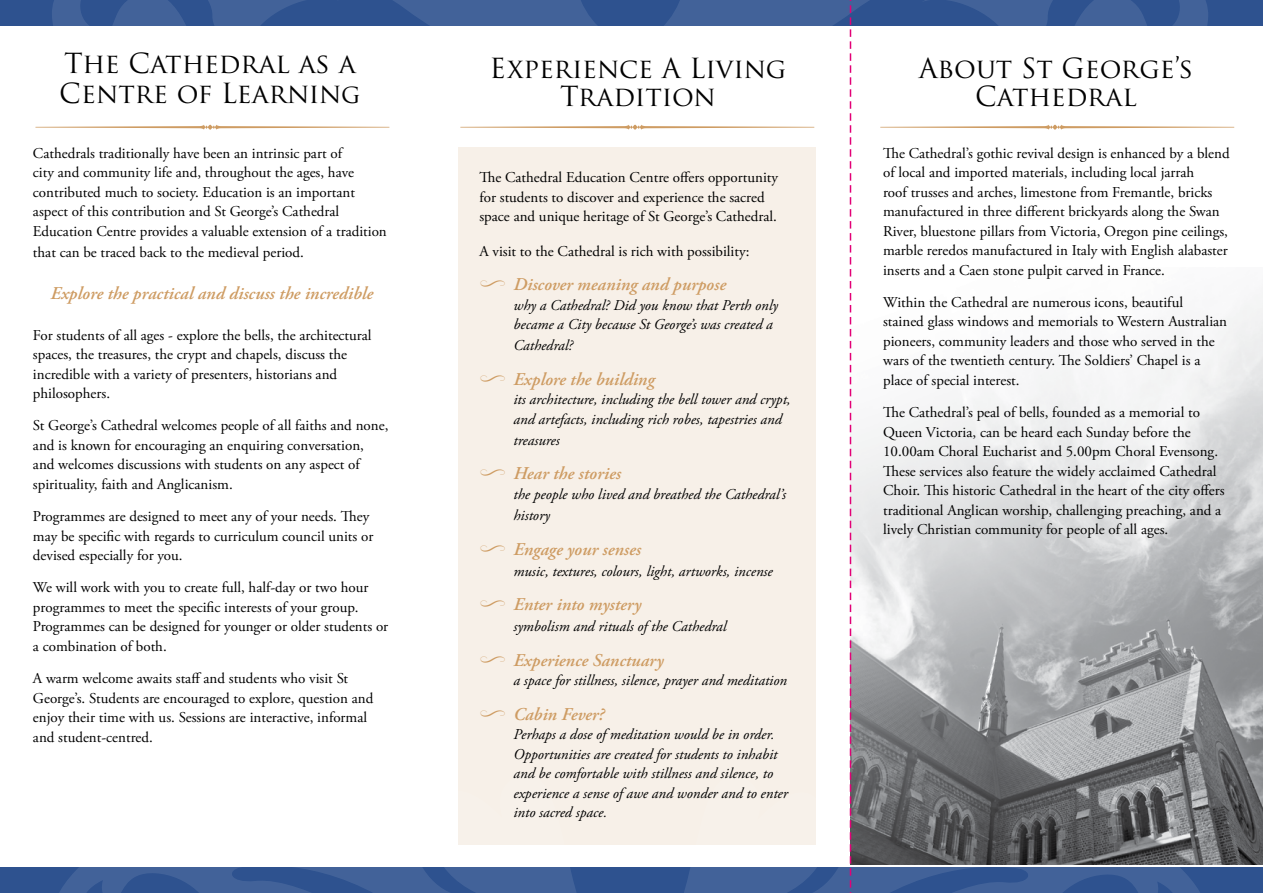
<style>
.page{position:relative;width:1263px;height:893px;background:#fff}
.page>*{position:absolute;margin:0;border:0;box-sizing:border-box;transform-origin:0 0}
.t1{font:27px/28.5px "Trajan Pro";color:#000;text-align:center}
.t2{font:italic 600 18px "Adobe Garamond Pro";color:#ce9c63}
.t3{font:15px/19.5px "Adobe Garamond Pro";color:#000}
.t4{font:italic 15px/19.5px "Adobe Garamond Pro";color:#000}
.s1{font-size:25.5px}
</style>
<div class="page">
<div style="left:458px;top:148px;width:357px;height:697px;background:#f7f0e8"></div>
<div style="left:0;top:867px;width:1263px;height:26px;background:#2e528f"></div>
<svg style="left:59px;top:867px;width:517px;height:26px;fill:#426299"></svg>
<svg style="left:684px;top:679px;width:525px;height:214px;fill:#f7f0e8"></svg>
<div style="left:0;top:0;width:1263px;height:26px;background:#2e528f"></div>
<svg style="left:52px;top:0;width:524px;height:148px"></svg>
<svg style="left:576px;top:0;width:632px;height:178px"></svg>
<img style="left:851px;top:269px;width:412px;height:595px">
<svg style="left:460px;top:125px;width:354px;height:5px"></svg>
<svg style="left:880px;top:125px;width:354px;height:5px"></svg>
<svg style="left:35px;top:125px;width:354px;height:5px"></svg>
<svg style="left:850px;top:0;width:1px;height:893px"></svg>
<h1 class="t1" style="left:59px;top:48px;width:303px;line-height:30px;text-align:left">The Cathedral as a<br>Centre of Learnin<span class="s1">g</span></h1>
<p class="t3" style="left:33px;top:144px;width:355px">Cathedrals traditionally have been an intrinsic part of<br>city and community life and, throughout the ages, have contributed much to society. Education is an important aspect of this contribution and St George’s Cathedral Education Centre provides a valuable extension of a tradition</p>
<p class="t3" style="left:33px;top:243px;width:272px">that can be traced back to the medieval period.</p>
<p class="t2" style="left:51px;top:283px;width:324px">Explore the practical and discuss the incredible</p>
<p class="t3" style="left:33px;top:326px;width:340px">For students of all ages - explore the bells, the architectural spaces, the treasures, the crypt and chapels, discuss the incredible with a variety of presenters, historians and philosophers.</p>
<p class="t3" style="left:33px;top:416px;width:357px">St George’s Cathedral welcomes people of all faiths and none, and is known for encouraging an enquiring conversation, and welcomes discussions with students on any aspect of spirituality, faith and Anglicanism.</p>
<p class="t3" style="left:33px;top:507px;width:342px">Programmes are designed to meet any of your needs. They may be specific with regards to curriculum council units or devised especially for you.</p>
<p class="t3" style="left:33px;top:578px;width:357px">We will work with you to create full, half-day or two hour programmes to meet the specific interests of your group.<br>Programmes can be designed for younger or older students or a combination of both.</p>
<p class="t3" style="left:33px;top:669px;width:342px">A warm welcome awaits staff and students who visit St George’s. Students are encouraged to explore, question and enjoy their time with us. Sessions are interactive, informal and student-centred.</p>
<h1 class="t1" style="left:490px;top:53px;width:298px">Experience A Living<br>Tradition</h1>
<p class="t3" style="left:479px;top:168px;width:300px">The Cathedral Education Centre offers opportunity for students to discover and experience the sacred space and unique heritage of St George’s Cathedral.</p>
<p class="t3" style="left:479px;top:242px;width:271px">A visit to the Cathedral is rich with possibility:</p>
<p class="t2" style="left:513px;top:274px;width:214px">Discover meaning and purpose</p>
<p class="t4" style="left:513px;top:296px;width:266px">why a Cathedral? Did you know that Perth only became a City because St George’s was created a</p>
<p class="t4" style="left:513px;top:336px;width:61px">Cathedral?</p>
<p class="t2" style="left:513px;top:369px;width:143px">Explore the building</p>
<p class="t4" style="left:513px;top:390px;width:279px">its architecture, including the bell tower and crypt, and artefacts, including rich robes, tapestries and</p>
<p class="t4" style="left:513px;top:431px;width:48px">treasures</p>
<p class="t2" style="left:513px;top:463px;width:109px">Hear the stories</p>
<p class="t4" style="left:513px;top:484px;width:274px;line-height:21px">the people who lived and breathed the Cathedral’s history</p>
<p class="t2" style="left:513px;top:538px;width:129px">Engage your senses</p>
<p class="t4" style="left:513px;top:561px;width:261px">music, textures, colours, light, artworks, incense</p>
<p class="t2" style="left:513px;top:594px;width:129px">Enter into mystery</p>
<p class="t4" style="left:513px;top:617px;width:215px">symbolism and rituals of the Cathedral</p>
<p class="t2" style="left:513px;top:650px;width:151px">Experience Sanctuary</p>
<p class="t4" style="left:513px;top:671px;width:275px">a space for stillness, silence, prayer and meditation</p>
<p class="t2" style="left:513px;top:704px;width:92px">Cabin Fever?</p>
<p class="t4" style="left:513px;top:725px;width:276px">Perhaps a dose of meditation would be in order.<br>Opportunities are created for students to inhabit and be comfortable with stillness and silence, to experience a sense of awe and wonder and to enter into sacred space.</p>
<h1 class="t1" style="left:919px;top:53px;width:276px">About St George’s<br>Cathedral</h1>
<p class="t3" style="left:883px;top:144px;width:348px">The Cathedral’s gothic revival design is enhanced by a blend of local and imported materials, including local jarrah<br>roof trusses and arches, limestone from Fremantle, bricks manufactured in three different brickyards along the Swan River, bluestone pillars from Victoria, Oregon pine ceilings, marble reredos manufactured in Italy with English alabaster inserts and a Caen stone pulpit carved in France.</p>
<p class="t3" style="left:883px;top:293px;width:346px">Within the Cathedral are numerous icons, beautiful stained glass windows and memorials to Western Australian pioneers, community leaders and those who served in the wars of the twentieth century. The Soldiers’ Chapel is a place of special interest.</p>
<p class="t3" style="left:883px;top:403px;width:343px">The Cathedral’s peal of bells, founded as a memorial to Queen Victoria, can be heard each Sunday before the 10.00am Choral Eucharist and 5.00pm Choral Evensong.<br>These services also feature the widely acclaimed Cathedral Choir. This historic Cathedral in the heart of the city offers traditional Anglican worship, challenging preaching, and a lively Christian community for people of all ages.</p>
</div>
